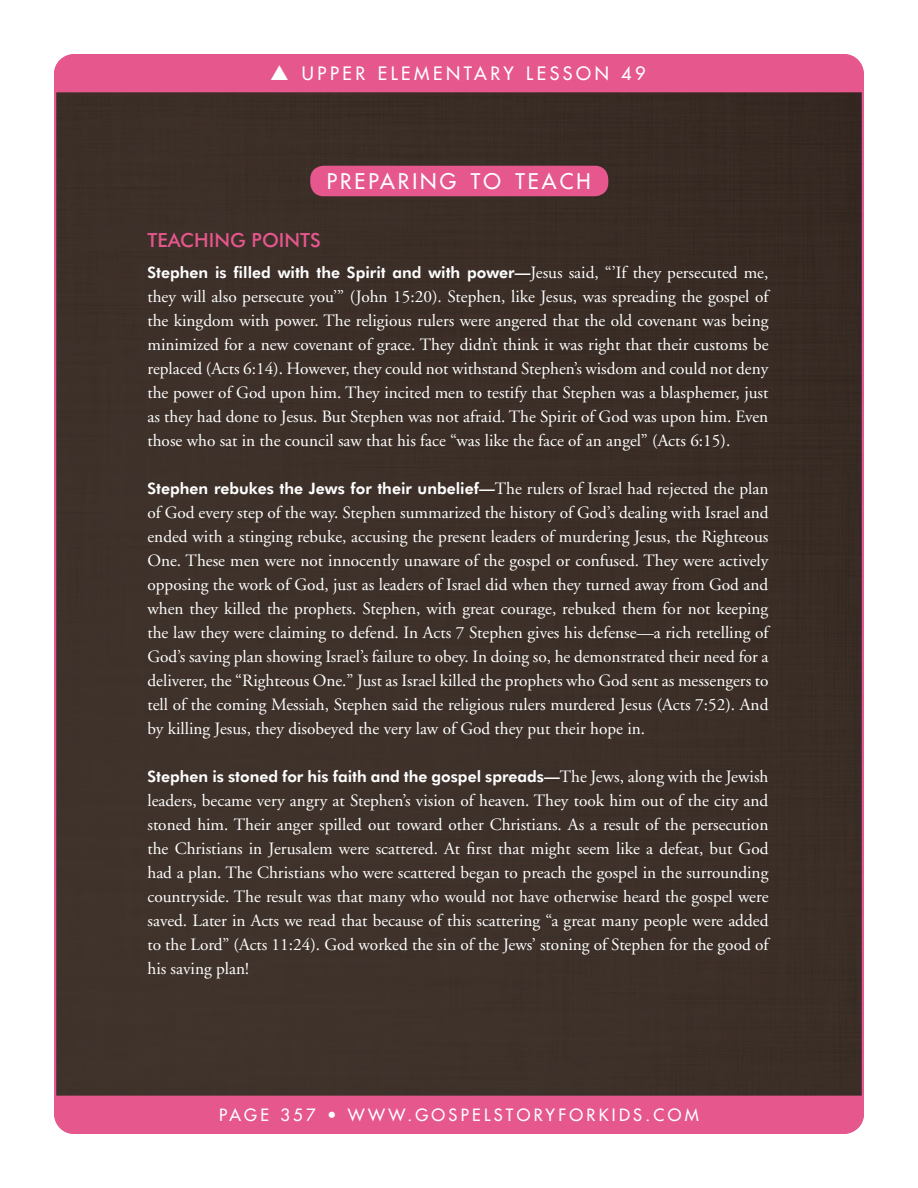
<style>
.page{position:relative;width:918px;height:1188px;background:#fff}
.page>*{position:absolute;margin:0;border:0;box-sizing:border-box;transform-origin:0 0}
.Head{font:21px "Futura";letter-spacing:.145em;color:#fff}
.LS_Teaching_Points{font:500 19.5px "Futura BT";color:#e5578d}
.t1{font:18px "Futura";letter-spacing:.2em;color:#fff}
.TXT{font:17.25px/24px "Adobe Garamond";color:#fff;text-align:justify}
.t2{font:16.5px "Futura";letter-spacing:.2em;color:#fff}
.TXT-2{font:800 15.75px "Futura BT";color:#fff}
.s1{font-family:"Adobe Garamond";font-weight:400;font-size:17.25px}
</style>
<div class="page">
<div style="left:57px;top:92px;width:804px;height:1004px;background:#3d3029"></div>
<div style="left:54px;top:54px;width:810px;height:38px;background:#e5578d"></div>
<div style="left:54px;top:1096px;width:810px;height:38px;background:#e5578d"></div>
<div style="left:310px;top:166px;width:298px;height:30px;background:#e5578d;border-radius:14px"></div>
<p class="t1" style="left:270px;top:62px;width:377px">▲ UPPER ELEMENTARY LESSON 49</p>
<p class="Head" style="left:327px;top:168px;width:266px">PREPARING TO TEACH</p>
<p class="LS_Teaching_Points" style="left:147px;top:228px;width:175px">TEACHING POINTS</p>
<p class="TXT-2" style="left:147px;top:263px;width:623px">Stephen is filled with the Spirit and with power—<span class="s1">Jesus said, “’If they persecuted me,</span></p>
<p class="TXT" style="left:147px;top:285px;width:623px">they will also persecute you’” (John 15:20). Stephen, like Jesus, was spreading the gospel of the kingdom with power. The religious rulers were angered that the old covenant was being minimized for a new covenant of grace. They didn’t think it was right that their customs be replaced (Acts 6:14). However, they could not withstand Stephen’s wisdom and could not deny the power of God upon him. They incited men to testify that Stephen was a blasphemer, just as they had done to Jesus. But Stephen was not afraid. The Spirit of God was upon him. Even those who sat in the council saw that his face “was like the face of an angel” (Acts 6:15).</p>
<p class="TXT-2" style="left:147px;top:479px;width:622px">Stephen rebukes the Jews for their unbelief—<span class="s1">The rulers of Israel had rejected the plan</span></p>
<p class="TXT" style="left:147px;top:501px;width:623px">of God every step of the way. Stephen summarized the history of God’s dealing with Israel and ended with a stinging rebuke, accusing the present leaders of murdering Jesus, the Righteous One. These men were not innocently unaware of the gospel or confused. They were actively opposing the work of God, just as leaders of Israel did when they turned away from God and when they killed the prophets. Stephen, with great courage, rebuked them for not keeping the law they were claiming to defend. In Acts 7 Stephen gives his defense—a rich retelling of God’s saving plan showing Israel’s failure to obey. In doing so, he demonstrated their need for a deliverer, the “Righteous One.” Just as Israel killed the prophets who God sent as messengers to tell of the coming Messiah, Stephen said the religious rulers murdered Jesus (Acts 7:52). And by killing Jesus, they disobeyed the very law of God they put their hope in.</p>
<p class="TXT-2" style="left:147px;top:767px;width:623px">Stephen is stoned for his faith and the gospel spreads—<span class="s1">The Jews, along with the Jewish</span></p>
<p class="TXT" style="left:147px;top:789px;width:623px">leaders, became very angry at Stephen’s vision of heaven. They took him out of the city and stoned him. Their anger spilled out toward other Christians. As a result of the persecution the Christians in Jerusalem were scattered. At first that might seem like a defeat, but God had a plan. The Christians who were scattered began to preach the gospel in the surrounding countryside. The result was that many who would not have otherwise heard the gospel were saved. Later in Acts we read that because of this scattering “a great many people were added to the Lord” (Acts 11:24). God worked the sin of the Jews’ stoning of Stephen for the good of his saving plan!</p>
<p class="t2" style="left:221px;top:1105px;width:481px">PAGE 357 • WWW.GOSPELSTORYFORKIDS.COM</p>
</div>
